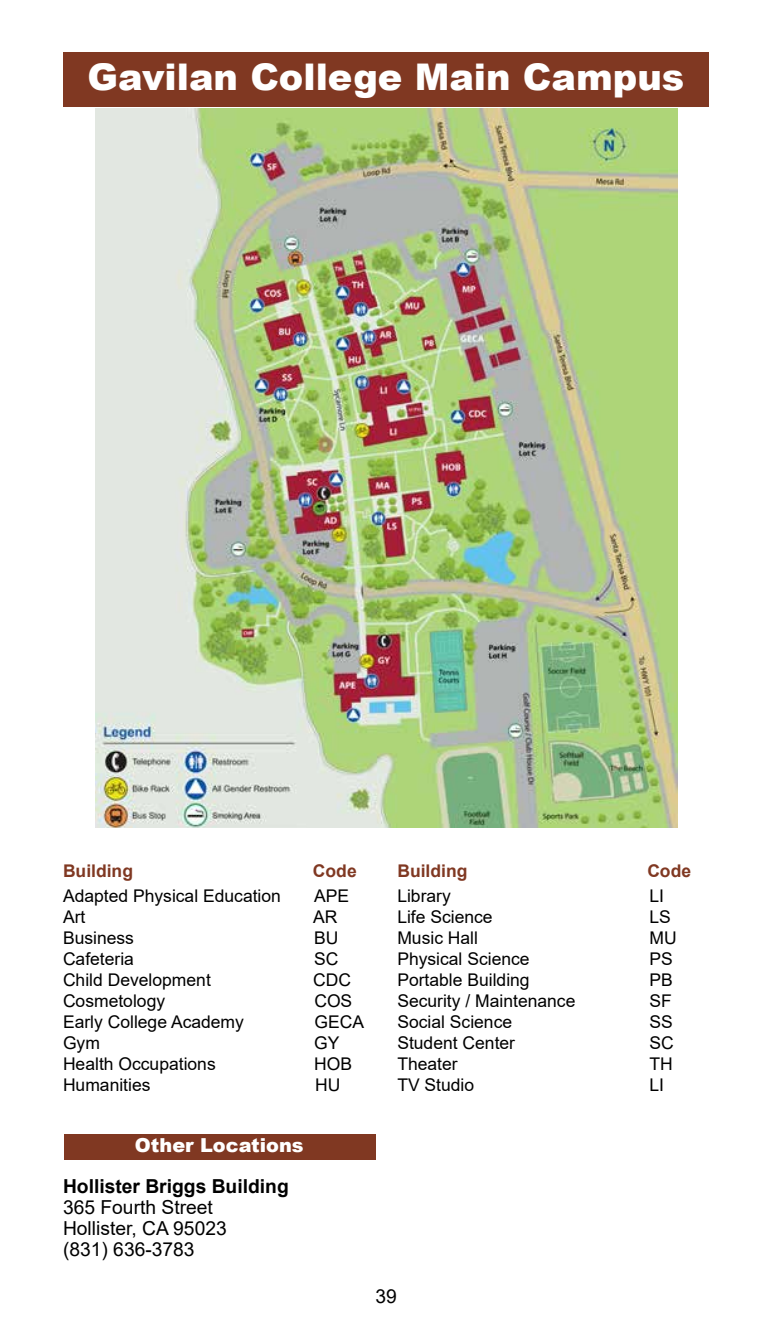
<style>
.page{position:relative;width:772px;height:1339px;background:#fff}
.page>*{position:absolute;margin:0;border:0;box-sizing:border-box;transform-origin:0 0}
.t1{font:900 36.75px "Arial";color:#fff}
.t2{font:19.25px/21px "Arial";color:#000}
.t3{font:700 19.25px "Arial";color:#000}
.t4{font:900 19.25px "Arial";color:#fff}
.t5{font:17.5px "Arial";color:#000}
.t6{font:700 17.5px "Arial";color:#803822}
</style>
<div class="page">
<div style="left:64px;top:1133px;width:311px;height:26px;background:#803822"></div>
<img style="left:95px;top:108px;width:583px;height:719px">
<div style="left:63px;top:52px;width:646px;height:54px;background:#803822"></div>
<h1 class="t1" style="left:88px;top:50px;width:598px">Gavilan College Main Campus</h1>
<p class="t6" style="left:63px;top:858px;width:71px">Building</p>
<p class="t6" style="left:313px;top:858px;width:45px">Code</p>
<p class="t5" style="left:63px;top:883px;width:219px">Adapted Physical Education</p>
<p class="t5" style="left:314px;top:883px;width:37px">APE</p>
<p class="t5" style="left:63px;top:904px;width:24px">Art</p>
<p class="t5" style="left:313px;top:904px;width:26px">AR</p>
<p class="t5" style="left:63px;top:925px;width:72px">Business</p>
<p class="t5" style="left:314px;top:925px;width:26px">BU</p>
<p class="t5" style="left:63px;top:946px;width:72px">Cafeteria</p>
<p class="t5" style="left:314px;top:946px;width:26px">SC</p>
<p class="t5" style="left:63px;top:967px;width:149px">Child Development</p>
<p class="t5" style="left:313px;top:967px;width:39px">CDC</p>
<p class="t5" style="left:63px;top:988px;width:104px">Cosmetology</p>
<p class="t5" style="left:314px;top:988px;width:39px">COS</p>
<p class="t5" style="left:63px;top:1009px;width:182px">Early College Academy</p>
<p class="t5" style="left:314px;top:1009px;width:51px">GECA</p>
<p class="t5" style="left:63px;top:1030px;width:38px">Gym</p>
<p class="t5" style="left:314px;top:1030px;width:27px">GY</p>
<p class="t5" style="left:63px;top:1051px;width:154px">Health Occupations</p>
<p class="t5" style="left:314px;top:1051px;width:39px">HOB</p>
<p class="t5" style="left:63px;top:1072px;width:89px">Humanities</p>
<p class="t5" style="left:315px;top:1072px;width:27px">HU</p>
<p class="t6" style="left:397px;top:858px;width:71px">Building</p>
<p class="t6" style="left:647px;top:858px;width:45px">Code</p>
<p class="t5" style="left:397px;top:883px;width:55px">Library</p>
<p class="t5" style="left:649px;top:883px;width:16px">LI</p>
<p class="t5" style="left:397px;top:904px;width:97px">Life Science</p>
<p class="t5" style="left:649px;top:904px;width:23px">LS</p>
<p class="t5" style="left:397px;top:925px;width:82px">Music Hall</p>
<p class="t5" style="left:649px;top:925px;width:29px">MU</p>
<p class="t5" style="left:397px;top:946px;width:134px">Physical Science</p>
<p class="t5" style="left:649px;top:946px;width:25px">PS</p>
<p class="t5" style="left:397px;top:967px;width:134px">Portable Building</p>
<p class="t5" style="left:649px;top:967px;width:25px">PB</p>
<p class="t5" style="left:397px;top:988px;width:179px">Security / Maintenance</p>
<p class="t5" style="left:649px;top:988px;width:24px">SF</p>
<p class="t5" style="left:397px;top:1009px;width:116px">Social Science</p>
<p class="t5" style="left:649px;top:1009px;width:25px">SS</p>
<p class="t5" style="left:397px;top:1030px;width:119px">Student Center</p>
<p class="t5" style="left:649px;top:1030px;width:26px">SC</p>
<p class="t5" style="left:397px;top:1051px;width:62px">Theater</p>
<p class="t5" style="left:649px;top:1051px;width:25px">TH</p>
<p class="t5" style="left:397px;top:1072px;width:78px">TV Studio</p>
<p class="t5" style="left:649px;top:1072px;width:16px">LI</p>
<p class="t4" style="left:135px;top:1131px;width:170px">Other Locations</p>
<p class="t3" style="left:63px;top:1172px;width:227px">Hollister Briggs Building</p>
<p class="t2" style="left:63px;top:1196px;width:165px">365 Fourth Street<br>Hollister, CA 95023 (831) 636-3783</p>
<p class="t2" style="left:375px;top:1286px;width:23px">39</p>
</div>
